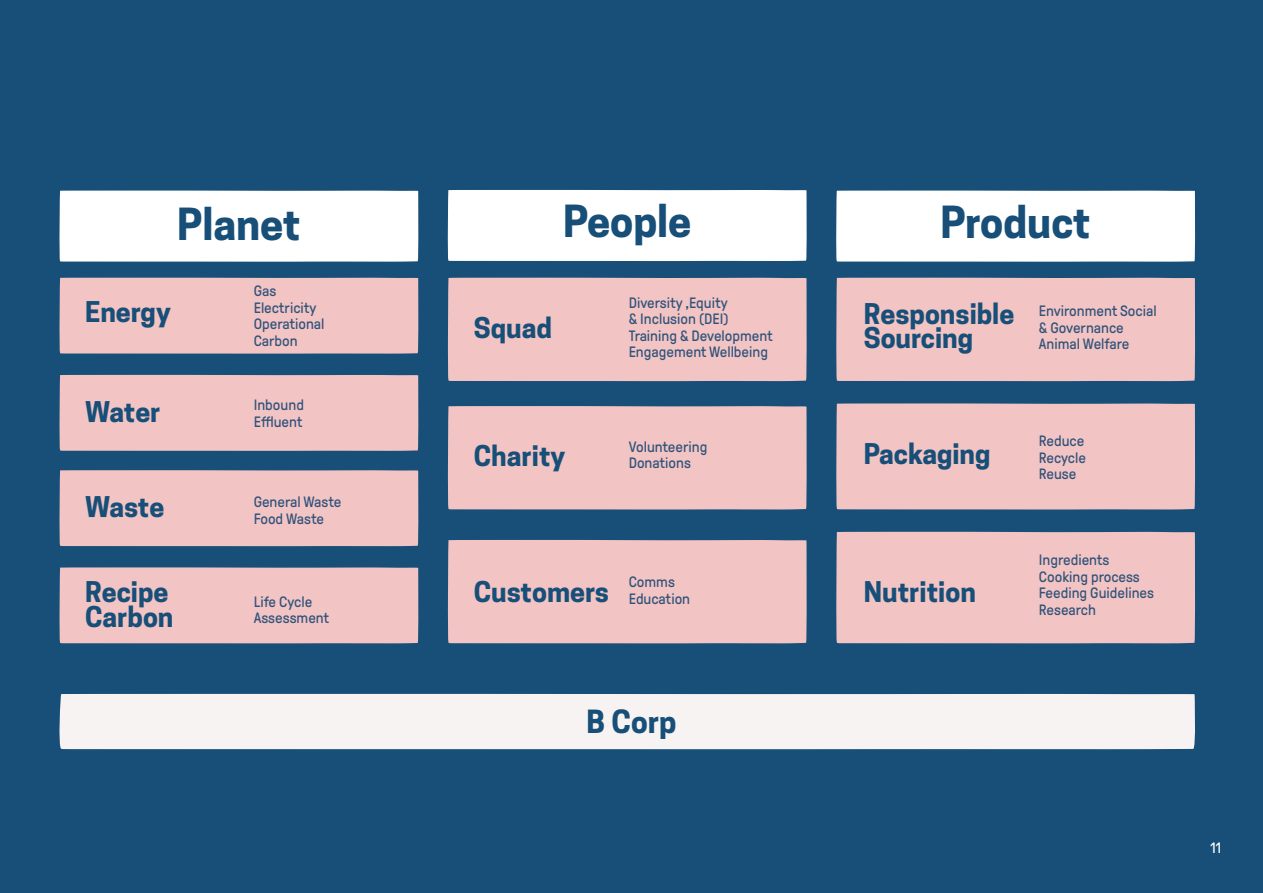
<style>
.page{position:relative;width:1263px;height:893px;background:#174f78}
.page>*{position:absolute;margin:0;border:0;box-sizing:border-box;transform-origin:0 0}
.t1{font:700 41.55px "Cooper Hewitt";color:#174f78}
.t2{font:700 30px "Cooper Hewitt";color:#174f78}
.t3{font:700 26.85px/24.8px "Cooper Hewitt";color:#174f78}
.t4{font:15px/16.5px "GT Pressura";color:#30537a}
.t5{font:15px "GT Pressura";color:#fff}
</style>
<div class="page">
<div style="left:59px;top:278px;width:360px;height:76px;background:#f2c4c4"></div>
<div style="left:447px;top:278px;width:360px;height:103px;background:#f2c4c4"></div>
<div style="left:836px;top:278px;width:359px;height:103px;background:#f2c4c4"></div>
<div style="left:59px;top:470px;width:360px;height:76px;background:#f2c4c4"></div>
<div style="left:447px;top:540px;width:360px;height:103px;background:#f2c4c4"></div>
<div style="left:836px;top:532px;width:359px;height:111px;background:#f2c4c4"></div>
<div style="left:59px;top:375px;width:360px;height:76px;background:#f2c4c4"></div>
<div style="left:447px;top:406px;width:360px;height:103px;background:#f2c4c4"></div>
<div style="left:836px;top:403px;width:359px;height:106px;background:#f2c4c4"></div>
<div style="left:59px;top:567px;width:360px;height:76px;background:#f2c4c4"></div>
<div style="left:59px;top:694px;width:1136px;height:55px;background:#f7f3f2"></div>
<div style="left:59px;top:191px;width:360px;height:71px;background:#fff"></div>
<div style="left:447px;top:190px;width:360px;height:71px;background:#fff"></div>
<div style="left:836px;top:191px;width:359px;height:71px;background:#fff"></div>
<h1 class="t1" style="left:177px;top:200px;width:125px">Planet</h1>
<h1 class="t1" style="left:563px;top:197px;width:130px">People</h1>
<h1 class="t1" style="left:940px;top:197px;width:152px">Product</h1>
<h3 class="t3" style="left:85px;top:300px;width:87px">Energy</h3>
<p class="t4" style="left:254px;top:283px;width:72px">Gas<br>Electricity<br>Operational<br>Carbon</p>
<p class="t4" style="left:629px;top:294px;width:146px">Diversity ,Equity<br>&amp; Inclusion (DEI)<br>Training &amp; Development<br>Engagement Wellbeing</p>
<p class="t4" style="left:1039px;top:303px;width:119px">Environment Social &amp; Governance<br>Animal Welfare</p>
<h3 class="t3" style="left:864px;top:301px;width:152px">Responsible<br>Sourcing</h3>
<h3 class="t3" style="left:474px;top:315px;width:80px">Squad</h3>
<h3 class="t3" style="left:85px;top:400px;width:77px">Water</h3>
<p class="t4" style="left:254px;top:397px;width:52px">Inbound<br>Effluent</p>
<p class="t4" style="left:629px;top:439px;width:80px">Volunteering<br>Donations</p>
<p class="t4" style="left:1039px;top:433px;width:49px;text-align:justify">Reduce Recycle Reuse</p>
<h3 class="t3" style="left:474px;top:444px;width:93px">Charity</h3>
<h3 class="t3" style="left:864px;top:441px;width:128px">Packaging</h3>
<h3 class="t3" style="left:85px;top:494px;width:81px">Waste</h3>
<p class="t4" style="left:254px;top:494px;width:89px">General Waste<br>Food Waste</p>
<h3 class="t3" style="left:85px;top:580px;width:90px">Recipe<br>Carbon</h3>
<p class="t4" style="left:254px;top:594px;width:77px">Life Cycle<br>Assessment</p>
<p class="t4" style="left:629px;top:574px;width:63px">Comms<br>Education</p>
<h3 class="t3" style="left:474px;top:579px;width:137px">Customers</h3>
<h3 class="t3" style="left:864px;top:579px;width:114px">Nutrition</h3>
<h2 class="t2" style="left:587px;top:704px;width:91px">B Corp</h2>
<p class="t4" style="left:1039px;top:552px;width:117px">Ingredients<br>Cooking process<br>Feeding Guidelines<br>Research</p>
<p class="t5" style="left:1210px;top:840px;width:12px">11</p>
</div>
